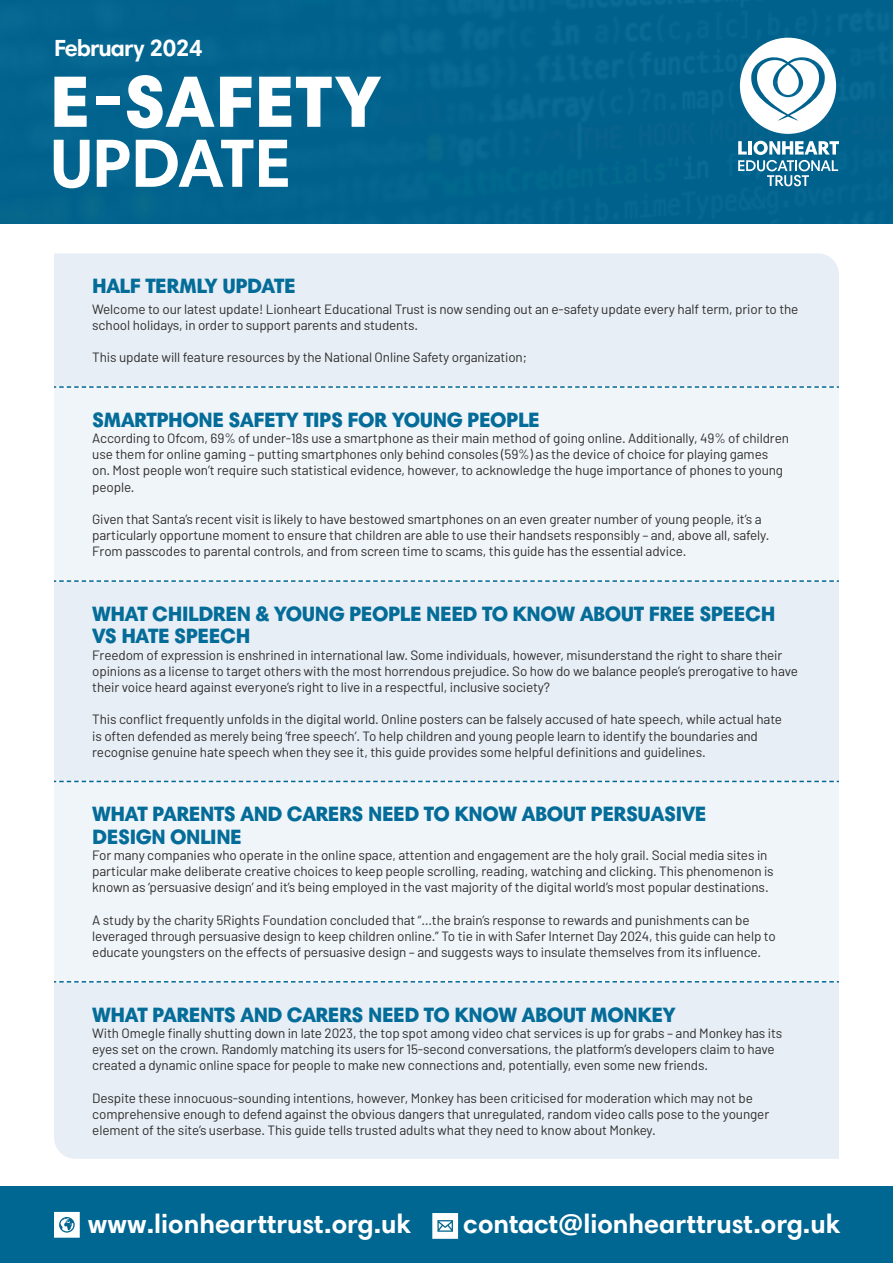
<style>
.page{position:relative;width:893px;height:1263px;background:#fff}
.page>*{position:absolute;margin:0;border:0;box-sizing:border-box;transform-origin:0 0}
.t1{font:900 73.5px "Harmonia Sans Pro Cyr";letter-spacing:.005em;color:#fff}
.t2{font:700 69px "Harmonia Sans Pro Cyr";letter-spacing:-.02em;color:#fff}
.t3{font:700 27px "Harmonia Sans Pro Cyr";color:#fff}
.t4{font:700 23.55px "Harmonia Sans Pro Cyr";letter-spacing:-.04em;color:#fff}
.t5{font:900 21px/22.5px "Harmonia Sans Pro Cyr";letter-spacing:-.02em;color:#046c98}
.t6{font:13.5px/16.2px "Barlow";letter-spacing:-.01em;color:#2e2d2c}
</style>
<div class="page">
<div style="left:0;top:0;width:893px;height:223px;background:#01638d"></div>
<div style="left:0;top:1186px;width:893px;height:77px;background:#006692"></div>
<svg style="left:432px;top:1213px;width:26px;height:26px"></svg>
<svg style="left:54px;top:1212px;width:26px;height:26px"></svg>
<div style="left:54px;top:253px;width:785px;height:906px;background:#e7eef5"></div>
<svg style="left:54px;top:388px;width:785px;height:593px;fill:#f0f5fa"></svg>
<svg style="left:54px;top:386px;width:785px;height:2px"></svg>
<svg style="left:54px;top:580px;width:785px;height:2px"></svg>
<svg style="left:54px;top:781px;width:785px;height:1px"></svg>
<svg style="left:54px;top:981px;width:785px;height:1px"></svg>
<svg style="left:738px;top:141px;width:101px;height:45px"></svg>
<svg style="left:740px;top:38px;width:96px;height:96px"></svg>
<p class="t4" style="left:54px;top:33px;width:150px">February 2024</p>
<p class="t1" style="left:50px;top:54px;width:333px">E-SAFETY</p>
<p class="t2" style="left:50px;top:119px;width:244px">UPDATE</p>
<p class="t5" style="left:92px;top:274px;width:205px">HALF TERMLY UPDATE</p>
<p class="t6" style="left:92px;top:300px;width:708px">Welcome to our latest update! Lionheart Educational Trust is now sending out an e-safety update every half term, prior to the school holidays, in order to support parents and students.</p>
<p class="t6" style="left:92px;top:349px;width:436px">This update will feature resources by the National Online Safety organization;</p>
<p class="t5" style="left:92px;top:408px;width:449px">SMARTPHONE SAFETY TIPS FOR YOUNG PEOPLE</p>
<p class="t6" style="left:92px;top:430px;width:698px">According to Ofcom, 69% of under-18s use a smartphone as their main method of going online. Additionally, 49% of children use them for online gaming – putting smartphones only behind consoles (59%) as the device of choice for playing games on. Most people won’t require such statistical evidence, however, to acknowledge the huge importance of phones to young people.</p>
<p class="t6" style="left:92px;top:511px;width:679px">Given that Santa’s recent visit is likely to have bestowed smartphones on an even greater number of young people, it’s a particularly opportune moment to ensure that children are able to use their handsets responsibly – and, above all, safely.<br>From passcodes to parental controls, and from screen time to scams, this guide has the essential advice.</p>
<p class="t5" style="left:92px;top:602px;width:685px">WHAT CHILDREN &amp; YOUNG PEOPLE NEED TO KNOW ABOUT FREE SPEECH<br>VS HATE SPEECH</p>
<p class="t6" style="left:92px;top:646px;width:707px">Freedom of expression is enshrined in international law. Some individuals, however, misunderstand the right to share their opinions as a license to target others with the most horrendous prejudice. So how do we balance people’s prerogative to have their voice heard against everyone’s right to live in a respectful, inclusive society?</p>
<p class="t6" style="left:92px;top:711px;width:691px">This conflict frequently unfolds in the digital world. Online posters can be falsely accused of hate speech, while actual hate is often defended as merely being ‘free speech’. To help children and young people learn to identify the boundaries and recognise genuine hate speech when they see it, this guide provides some helpful definitions and guidelines.</p>
<p class="t5" style="left:92px;top:802px;width:616px">WHAT PARENTS AND CARERS NEED TO KNOW ABOUT PERSUASIVE<br>DESIGN ONLINE</p>
<p class="t6" style="left:92px;top:847px;width:683px">For many companies who operate in the online space, attention and engagement are the holy grail. Social media sites in particular make deliberate creative choices to keep people scrolling, reading, watching and clicking. This phenomenon is known as ‘persuasive design’ and it’s being employed in the vast majority of the digital world’s most popular destinations.</p>
<p class="t6" style="left:92px;top:911px;width:685px">A study by the charity 5Rights Foundation concluded that “…the brain’s response to rewards and punishments can be leveraged through persuasive design to keep children online.” To tie in with Safer Internet Day 2024, this guide can help to educate youngsters on the effects of persuasive design – and suggests ways to insulate themselves from its influence.</p>
<p class="t5" style="left:92px;top:1003px;width:585px">WHAT PARENTS AND CARERS NEED TO KNOW ABOUT MONKEY</p>
<p class="t6" style="left:92px;top:1024px;width:691px">With Omegle finally shutting down in late 2023, the top spot among video chat services is up for grabs – and Monkey has its eyes set on the crown. Randomly matching its users for 15-second conversations, the platform’s developers claim to have created a dynamic online space for people to make new connections and, potentially, even some new friends.</p>
<p class="t6" style="left:92px;top:1089px;width:678px">Despite these innocuous-sounding intentions, however, Monkey has been criticised for moderation which may not be comprehensive enough to defend against the obvious dangers that unregulated, random video calls pose to the younger element of the site’s userbase. This guide tells trusted adults what they need to know about Monkey.</p>
<p class="t3" style="left:88px;top:1206px;width:325px">www.lionhearttrust.org.uk</p>
<p class="t3" style="left:463px;top:1206px;width:379px">contact@lionhearttrust.org.uk</p>
</div>
